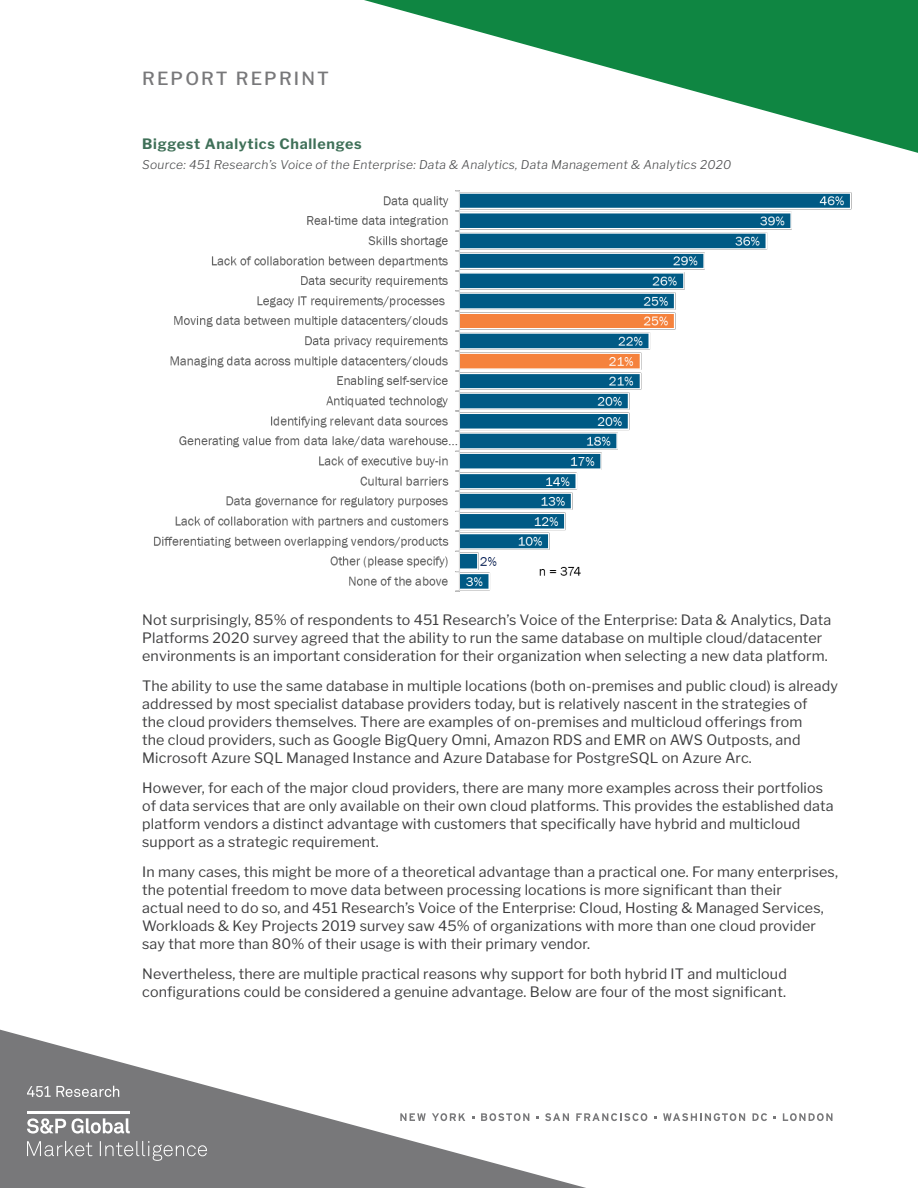
<style>
.page{position:relative;width:918px;height:1188px;background:#fff}
.page>*{position:absolute;margin:0;border:0;box-sizing:border-box;transform-origin:0 0}
.t1{font:500 18px "Libre Franklin";letter-spacing:.12em;color:#78787a}
.Body{font:14.25px/18px "Libre Franklin";letter-spacing:.01em;color:#3e3e3f}
.Figures{font:700 14.25px "Libre Franklin";letter-spacing:.05em;color:#3f7058}
.Sources{font:italic 300 12px "Libre Franklin";letter-spacing:.025em;color:#4b4c4d}
</style>
<div class="page">
<svg style="left:0;top:1029px;width:636px;height:159px"></svg>
<svg style="left:364px;top:0;width:554px;height:153px"></svg>
<svg style="left:400px;top:1113px;width:26px;height:8px"></svg>
<svg style="left:432px;top:1113px;width:33px;height:8px"></svg>
<svg style="left:481px;top:1113px;width:48px;height:8px"></svg>
<svg style="left:545px;top:1113px;width:24px;height:8px"></svg>
<svg style="left:576px;top:1113px;width:71px;height:8px"></svg>
<svg style="left:663px;top:1113px;width:82px;height:8px"></svg>
<svg style="left:752px;top:1113px;width:15px;height:8px"></svg>
<svg style="left:783px;top:1113px;width:50px;height:8px"></svg>
<svg style="left:27px;top:1141px;width:180px;height:20px;background:#8b8b8d"></svg>
<svg style="left:27px;top:1118px;width:103px;height:16px"></svg>
<hr style="left:27px;top:1111px;width:103px;height:3px;background:#fff">
<svg style="left:27px;top:1086px;width:92px;height:11px"></svg>
<img style="left:154px;top:190px;width:698px;height:402px">
<p class="t1" style="left:142px;top:68px;width:188px">REPORT REPRINT</p>
<p class="Figures" style="left:142px;top:135px;width:221px">Biggest Analytics Challenges</p>
<p class="Sources" style="left:142px;top:158px;width:591px">Source: 451 Research’s Voice of the Enterprise: Data &amp; Analytics, Data Management &amp; Analytics 2020</p>
<p class="Body" style="left:142px;top:611px;width:691px">Not surprisingly, 85% of respondents to 451 Research’s Voice of the Enterprise: Data &amp; Analytics, Data<br>Platforms 2020 survey agreed that the ability to run the same database on multiple cloud/datacenter environments is an important consideration for their organization when selecting a new data platform.</p>
<p class="Body" style="left:142px;top:677px;width:697px">The ability to use the same database in multiple locations (both on-premises and public cloud) is already addressed by most specialist database providers today, but is relatively nascent in the strategies of<br>the cloud providers themselves. There are examples of on-premises and multicloud offerings from<br>the cloud providers, such as Google BigQuery Omni, Amazon RDS and EMR on AWS Outposts, and Microsoft Azure SQL Managed Instance and Azure Database for PostgreSQL on Azure Arc.</p>
<p class="Body" style="left:142px;top:779px;width:693px">However, for each of the major cloud providers, there are many more examples across their portfolios of data services that are only available on their own cloud platforms. This provides the established data platform vendors a distinct advantage with customers that specifically have hybrid and multicloud support as a strategic requirement.</p>
<p class="Body" style="left:142px;top:863px;width:697px">In many cases, this might be more of a theoretical advantage than a practical one. For many enterprises, the potential freedom to move data between processing locations is more significant than their<br>actual need to do so, and 451 Research’s Voice of the Enterprise: Cloud, Hosting &amp; Managed Services, Workloads &amp; Key Projects 2019 survey saw 45% of organizations with more than one cloud provider say that more than 80% of their usage is with their primary vendor.</p>
<p class="Body" style="left:142px;top:965px;width:646px">Nevertheless, there are multiple practical reasons why support for both hybrid IT and multicloud configurations could be considered a genuine advantage. Below are four of the most significant.</p>
</div>
